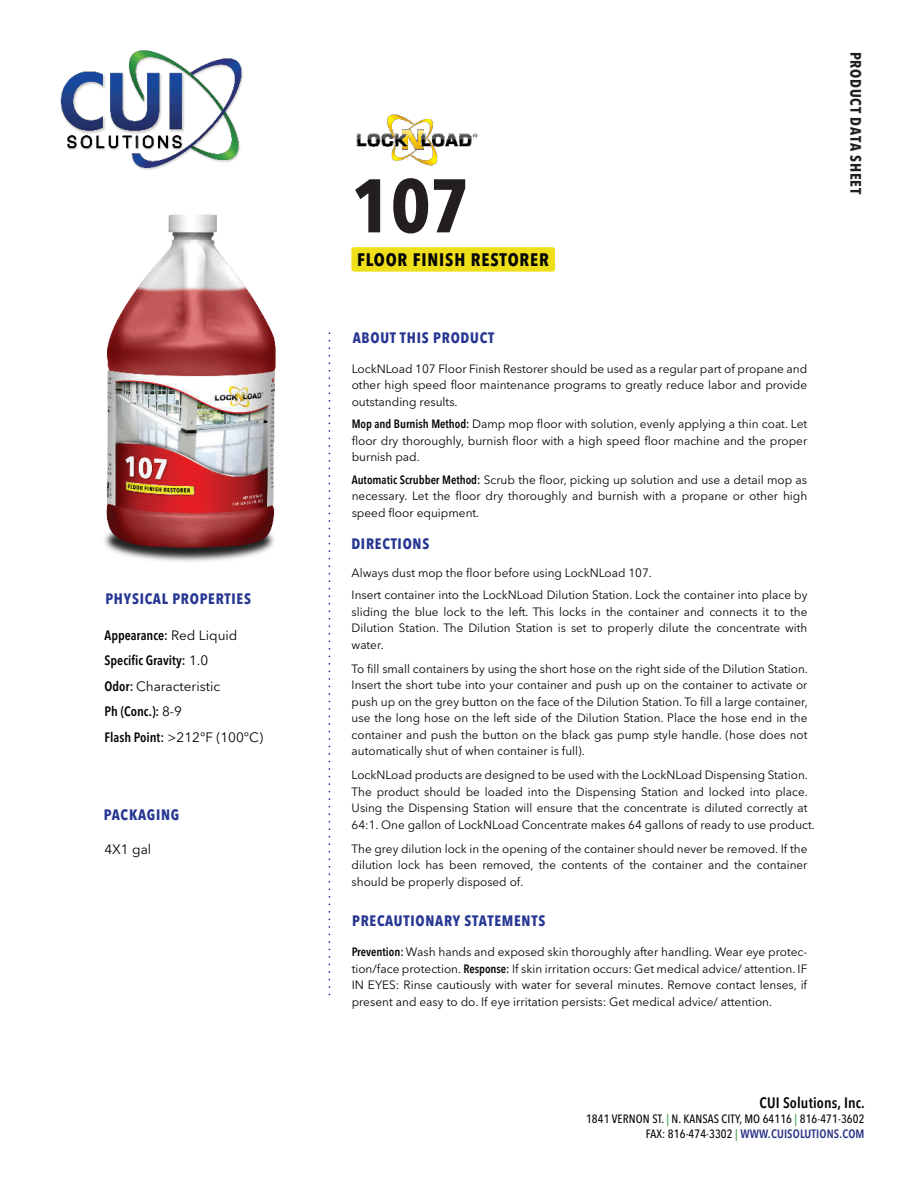
<style>
.page{position:relative;width:918px;height:1188px;background:#fff}
.page>*{position:absolute;margin:0;border:0;box-sizing:border-box;transform-origin:0 0}
.t1{font:700 condensed 75px "Avenir Next LT Pro";color:#231f20}
.t2{font:700 condensed 18px "Avenir Next LT Pro";letter-spacing:.05em;color:#050504}
.t3{font:700 condensed 15px "Avenir Next LT Pro";letter-spacing:.05em;color:#263692}
.t4{font:600 condensed 15px "Avenir Next LT Pro";letter-spacing:.01em;color:#040503}
.t5{font:700 condensed 15px "Avenir Next LT Pro";letter-spacing:.05em;color:#231f20}
.t6{font:600 condensed 13.5px/25.5px "Avenir Next LT Pro";color:#040503}
.t7{font:13.5px "Avenir Next LT Pro";color:#040503}
.t8{font:12px/16.5px "Avenir Next LT Pro";color:#040503;text-align:justify}
.t9{font:500 condensed 12px/15px "Avenir Next LT Pro";letter-spacing:.01em;color:#040503;text-align:right}
.s1{font-weight:400;font-stretch:normal}
.s2{font-weight:600;font-stretch:condensed}
.s3{color:#3f9f46}
.s4{font-weight:600;color:#2a3384}
</style>
<div class="page">
<svg style="left:329px;top:332px;width:1px;height:663px"></svg>
<div style="left:351px;top:247px;width:204px;height:25px;background:#efdf1a;border-radius:3px"></div>
<img style="left:356px;top:114px;width:121px;height:52px">
<img style="left:60px;top:50px;width:183px;height:120px">
<img style="left:104px;top:214px;width:172px;height:348px">
<p class="t3" style="left:105px;top:590px;width:147px">PHYSICAL PROPERTIES</p>
<p class="t6" style="left:105px;top:623px;width:160px">Appearance: <span class="s1">Red Liquid<br></span>Specific Gravity: <span class="s1">1.0<br></span>Odor: <span class="s1">Characteristic<br></span>Ph (Conc.): <span class="s1">8-9<br></span>Flash Point: <span class="s1">&gt;212°F (100°C)</span></p>
<p class="t3" style="left:104px;top:806px;width:77px">PACKAGING</p>
<p class="t7" style="left:104px;top:844px;width:48px">4X1 gal</p>
<h1 class="t1" style="left:352px;top:163px;width:120px">107</h1>
<h2 class="t2" style="left:357px;top:249px;width:193px">FLOOR FINISH RESTORER</h2>
<p class="t3" style="left:353px;top:329px;width:143px">ABOUT THIS PRODUCT</p>
<p class="t8" style="left:352px;top:361px;width:457px">LockNLoad 107 Floor Finish Restorer should be used as a regular part of propane and other high speed floor maintenance programs to greatly reduce labor and provide outstanding results.</p>
<p class="t8" style="left:352px;top:417px;width:457px"><span class="s2">Mop and Burnish Method:</span> Damp mop floor with solution, evenly applying a thin coat. Let floor dry thoroughly, burnish floor with a high speed floor machine and the proper burnish pad.</p>
<p class="t8" style="left:352px;top:472px;width:457px"><span class="s2">Automatic Scrubber Method:</span> Scrub the floor, picking up solution and use a detail mop as necessary. Let the floor dry thoroughly and burnish with a propane or other high speed floor equipment.</p>
<p class="t3" style="left:351px;top:535px;width:79px">DIRECTIONS</p>
<p class="t8" style="left:352px;top:562px;width:457px;line-height:22.5px">Always dust mop the floor before using LockNLoad 107.<br>Insert container into the LockNLoad Dilution Station. Lock the container into place by</p>
<p class="t8" style="left:352px;top:604px;width:457px">sliding the blue lock to the left. This locks in the container and connects it to the Dilution Station. The Dilution Station is set to properly dilute the concentrate with water.</p>
<p class="t8" style="left:352px;top:661px;width:458px">To fill small containers by using the short hose on the right side of the Dilution Station.<br>Insert the short tube into your container and push up on the container to activate or push up on the grey button on the face of the Dilution Station. To fill a large container, use the long hose on the left side of the Dilution Station. Place the hose end in the container and push the button on the black gas pump style handle. (hose does not automatically shut of when container is full).</p>
<p class="t8" style="left:352px;top:768px;width:465px;text-align:left">LockNLoad products are designed to be used with the LockNLoad Dispensing Station.<br>The product should be loaded into the Dispensing Station and locked into place.<br>Using the Dispensing Station will ensure that the concentrate is diluted correctly at 64:1. One gallon of LockNLoad Concentrate makes 64 gallons of ready to use product.</p>
<p class="t8" style="left:352px;top:841px;width:457px">The grey dilution lock in the opening of the container should never be removed. If the dilution lock has been removed, the contents of the container and the container should be properly disposed of.</p>
<p class="t3" style="left:352px;top:912px;width:195px">PRECAUTIONARY STATEMENTS</p>
<p class="t8" style="left:352px;top:945px;width:457px"><span class="s2">Prevention:</span> Wash hands and exposed skin thoroughly after handling. Wear eye protec&shy;tion/face protection. <span class="s2">Response:</span> If skin irritation occurs: Get medical advice/ attention. IF IN EYES: Rinse cautiously with water for several minutes. Remove contact lenses, if present and easy to do. If eye irritation persists: Get medical advice/ attention.</p>
<p class="t5" style="left:864px;top:52px;width:144px;rotate:90deg">PRODUCT DATA SHEET</p>
<p class="t4" style="left:760px;top:1096px;width:107px">CUI Solutions, Inc.</p>
<p class="t9" style="left:586px;top:1112px;width:280px">1841 VERNON ST. <span class="s3">|</span> N. KANSAS CITY, MO 64116 <span class="s3">|</span> 816-471-3602<br>FAX: 816-474-3302 <span class="s3">|</span> <span class="s4">WWW.CUISOLUTIONS.COM</span></p>
</div>
